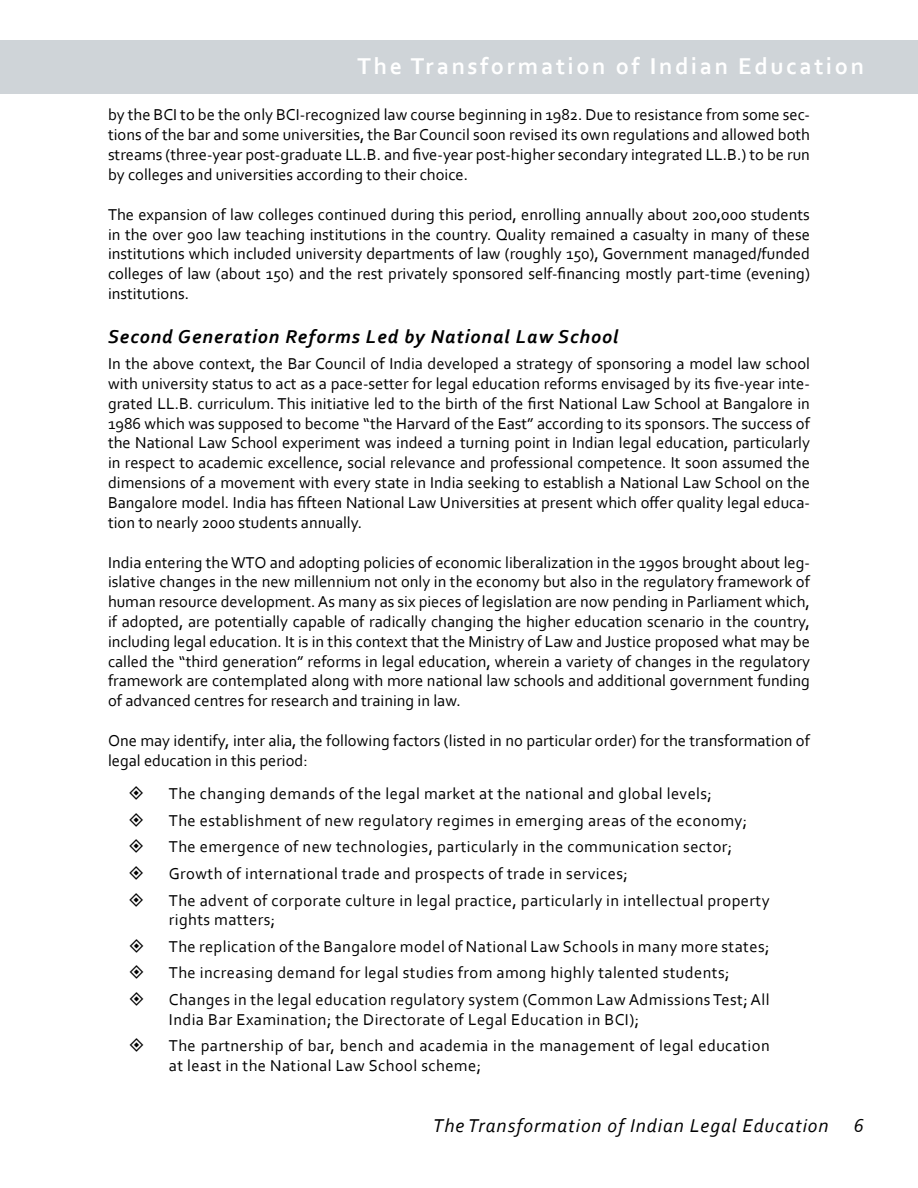
<style>
.page{position:relative;width:918px;height:1188px;background:#fff}
.page>*{position:absolute;margin:0;border:0;box-sizing:border-box;transform-origin:0 0}
.t1{font:700 24px "Corbel";letter-spacing:.11em;color:#fff}
.t2{font:italic 700 19.5px "Corbel";letter-spacing:.05em;color:#000}
.t3{font:italic 19.5px "Corbel";letter-spacing:.05em;color:#000}
.t4{font:16.5px/19.8px "Corbel";letter-spacing:.025em;color:#000;text-align:justify}
.t5{font:16.5px/19.8px "Corbel";color:#000}
</style>
<div class="page">
<div style="left:0;top:40px;width:918px;height:54px;background:#cfd4d8"></div>
<h1 class="t1" style="left:358px;top:51px;width:508px">The Transformation of Indian Education</h1>
<p class="t4" style="left:108px;top:104px;width:704px">by the BCI to be the only BCI-recognized law course beginning in 1982. Due to resistance from some sec&shy;tions of the bar and some universities, the Bar Council soon revised its own regulations and allowed both streams (three-year post-graduate LL.B. and five-year post-higher secondary integrated LL.B.) to be run by colleges and universities according to their choice.</p>
<p class="t4" style="left:108px;top:204px;width:704px">The expansion of law colleges continued during this period, enrolling annually about 200,000 students in the over 900 law teaching institutions in the country. Quality remained a casualty in many of these institutions which included university departments of law (roughly 150), Government managed/funded colleges of law (about 150) and the rest privately sponsored self-financing mostly part-time (evening) institutions.</p>
<p class="t2" style="left:108px;top:324px;width:512px">Second Generation Reforms Led by National Law School</p>
<p class="t4" style="left:108px;top:353px;width:704px">In the above context, the Bar Council of India developed a strategy of sponsoring a model law school with university status to act as a pace-setter for legal education reforms envisaged by its five-year inte&shy;grated LL.B. curriculum. This initiative led to the birth of the first National Law School at Bangalore in 1986 which was supposed to become “the Harvard of the East” according to its sponsors. The success of the National Law School experiment was indeed a turning point in Indian legal education, particularly in respect to academic excellence, social relevance and professional competence. It soon assumed the dimensions of a movement with every state in India seeking to establish a National Law School on the Bangalore model. India has fifteen National Law Universities at present which offer quality legal educa&shy;tion to nearly 2000 students annually.</p>
<p class="t4" style="left:108px;top:552px;width:704px">India entering the WTO and adopting policies of economic liberalization in the 1990s brought about leg&shy;islative changes in the new millennium not only in the economy but also in the regulatory framework of human resource development. As many as six pieces of legislation are now pending in Parliament which, if adopted, are potentially capable of radically changing the higher education scenario in the country, including legal education. It is in this context that the Ministry of Law and Justice proposed what may be called the “third generation” reforms in legal education, wherein a variety of changes in the regulatory framework are contemplated along with more national law schools and additional government funding of advanced centres for research and training in law.</p>
<p class="t5" style="left:108px;top:730px;width:704px">One may identify, inter alia, the following factors (listed in no particular order) for the transformation of legal education in this period:</p>
<p class="t4" style="left:169px;top:780px;width:602px;line-height:26.5px;text-align:left">The changing demands of the legal market at the national and global levels;<br>The establishment of new regulatory regimes in emerging areas of the economy; The emergence of new technologies, particularly in the communication sector; Growth of international trade and prospects of trade in services;<br>The advent of corporate culture in legal practice, particularly in intellectual property</p>
<p class="t4" style="left:169px;top:906px;width:602px;line-height:26.5px;text-align:left">rights matters;<br>The replication of the Bangalore model of National Law Schools in many more states; The increasing demand for legal studies from among highly talented students; Changes in the legal education regulatory system (Common Law Admissions Test; All</p>
<p class="t4" style="left:169px;top:1006px;width:602px;line-height:26.5px">India Bar Examination; the Directorate of Legal Education in BCI);<br>The partnership of bar, bench and academia in the management of legal education</p>
<p class="t4" style="left:169px;top:1055px;width:314px">at least in the National Law School scheme;</p>
<p class="t3" style="left:433px;top:1114px;width:397px">The Transformation of Indian Legal Education</p>
<p class="t3" style="left:854px;top:1114px;width:11px">6</p>
</div>
